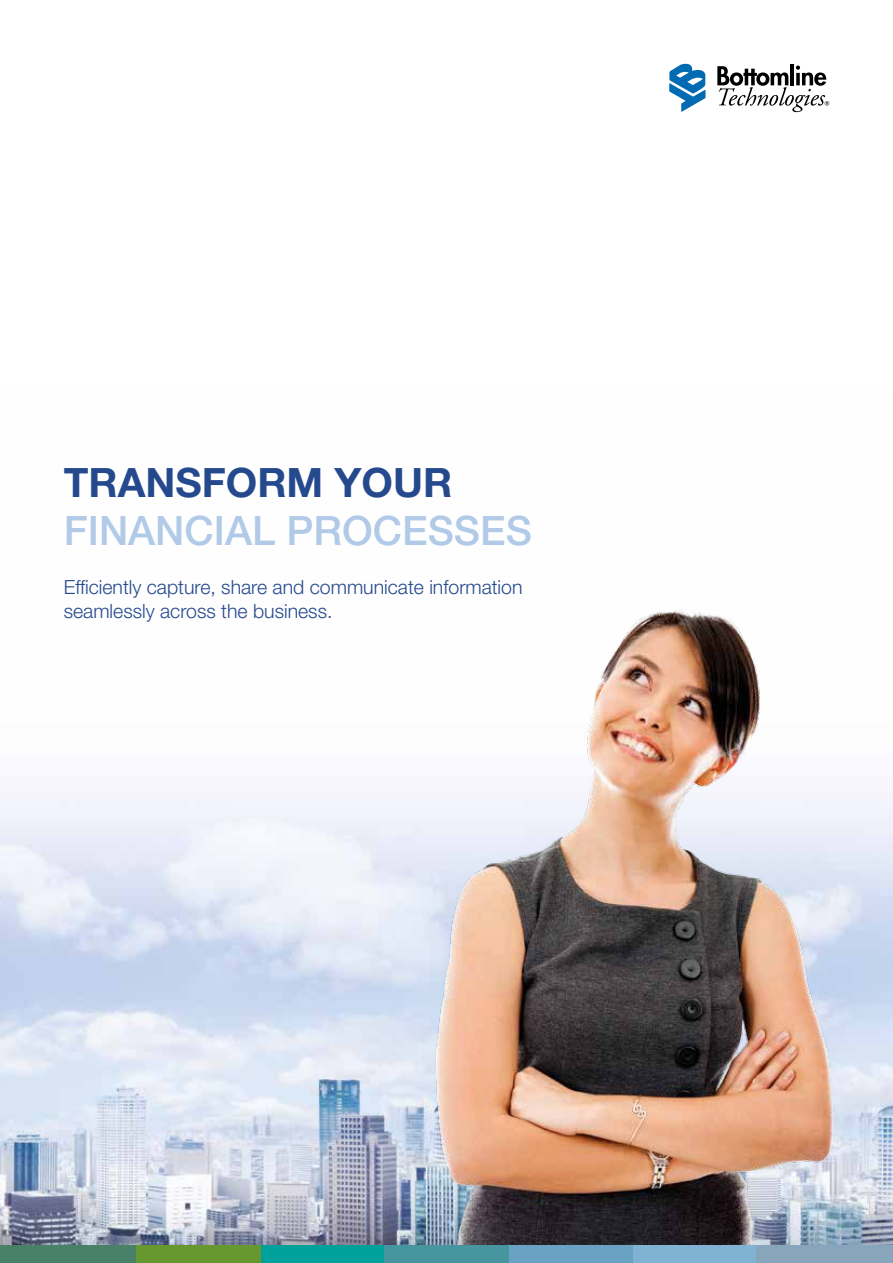
<style>
.page{position:relative;width:893px;height:1263px;background:#fff}
.page>*{position:absolute;margin:0;border:0;box-sizing:border-box;transform-origin:0 0}
.t1{font:500 40.5px "Helvetica Neue LT Std";color:#b0cae8}
.t2{font:700 40.5px "Helvetica Neue LT Std";color:#25498d}
.t3{font:300 19.5px/24px "Helvetica Neue LT Std";color:#25498d}
</style>
<div class="page">
<img style="left:0;top:793px;width:893px;height:453px">
<img style="left:407px;top:609px;width:452px;height:637px">
<hr style="left:790px;top:64px;width:4px;height:21px;background:#000">
<svg style="left:717px;top:66px;width:112px;height:46px"></svg>
<svg style="left:669px;top:64px;width:36px;height:48px"></svg>
<div style="left:0;top:1246px;width:136px;height:17px;background:#488167"></div>
<div style="left:632px;top:1246px;width:124px;height:17px;background:#80b2d4"></div>
<div style="left:260px;top:1246px;width:124px;height:17px;background:#00a19a"></div>
<div style="left:508px;top:1246px;width:124px;height:17px;background:#69a2c2"></div>
<div style="left:384px;top:1246px;width:124px;height:17px;background:#47959f"></div>
<div style="left:136px;top:1246px;width:124px;height:17px;background:#67972f"></div>
<div style="left:756px;top:1246px;width:137px;height:17px;background:#89a5bb"></div>
<h1 class="t2" style="left:64px;top:457px;width:390px">TRANSFORM YOUR</h1>
<h1 class="t1" style="left:64px;top:506px;width:470px">FINANCIAL PROCESSES</h1>
<p class="t3" style="left:64px;top:575px;width:460px">Efficiently capture, share and communicate information seamlessly across the business.</p>
</div>
